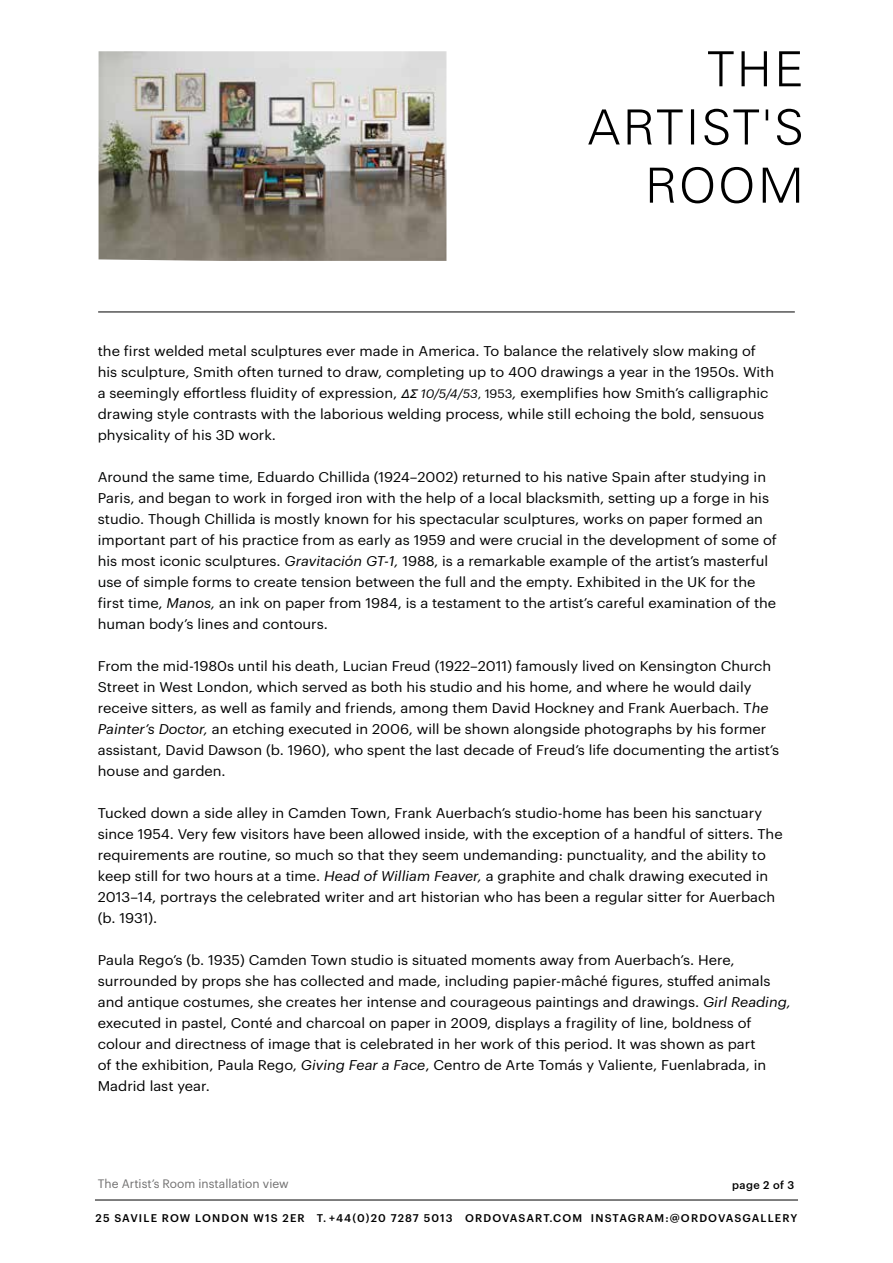
<style>
.page{position:relative;width:893px;height:1263px;background:#fff}
.page>*{position:absolute;margin:0;border:0;box-sizing:border-box;transform-origin:0 0}
.t1{font:13.8px/21px "Graphik";color:#010202;scale:1.06 1}
.t2{font:13.8px/21px "Graphik";color:#000;scale:1.06 1}
.t3{font:12px "Graphik";color:#706f6f}
.t4{font:500 10.95px "Graphik";letter-spacing:.105em;color:#000}
.s1{color:#000}
.s2{font-family:"Arial";font-style:italic;font-size:12px}
.s3{font-style:italic;font-size:12px}
.s4{font-size:12px}
.s5{font-style:italic}
.s6{font-style:italic;color:#000}
</style>
<div class="page">
<hr style="left:95px;top:1199px;width:703px;height:1px;background:#000">
<hr style="left:98px;top:312px;width:697px;height:1px;background:#000">
<svg style="left:650px;top:167px;width:149px;height:36px"></svg>
<svg style="left:588px;top:109px;width:213px;height:36px"></svg>
<svg style="left:708px;top:51px;width:93px;height:35px"></svg>
<img style="left:99px;top:51px;width:347px;height:210px">
<p class="t1" style="left:98px;top:339px;width:640px"><span class="s1">the first welded metal sculptures ever made in America. To balance the relatively slow making of his sculpture, Smith often t</span>urned to draw, completing up to 400 drawings a year in the 1950s. With a seemingly effortless fluidity of expression, <span class="s2">ΔΣ</span> <span class="s3">10/5/4/53</span><span class="s4">, 1953</span><span class="s5">,</span> exemplifies how Smith’s calligraphic drawing style contrasts with the laborious welding process, while still echoing the bold, sensuous physicality of his 3D work.</p>
<p class="t1" style="left:98px;top:465px;width:642px">Around the same time, Eduardo Chillida (1924–2002) returned to his native Spain after studying in Paris, and began to work in forged iron with the help of a local blacksmith, setting up a forge in his studio. Though Chillida is mostly known for his spectacular sculptures, works on paper formed an important part of his practice from as early as 1959 and were crucial in the development of some of his most iconic sculptures. <span class="s5">Gravitación GT-1,</span> 1988, is a remarkable example of the artist’s masterful use of simple forms to create tension between the full and the empty. Exhibited in the UK for the first time, <span class="s5">Manos,</span> an ink on paper from 1984, is a testament to the artist’s careful examination of the human body’s lines and contours.</p>
<p class="t1" style="left:98px;top:654px;width:644px">From the mid-1980s until his death, Lucian Freud (1922–2011) famously lived on Kensington Church Street in West London, which served as both his studio and his home, and where he would daily receive sitters, as well as family and friends, among th<span class="s1">em David Hockney and Frank Auerbach. T</span><span class="s6">he Painter’s Doctor,</span> <span class="s1">an etching executed in 2006, will be shown alongside photographs by his former assistant, David Dawson (b. 1960), who spent the last decade of Freud’s life documenting the artist’s house and garden.</span></p>
<p class="t2" style="left:98px;top:801px;width:648px">Tucked down a side alley in Camden Town, Frank Auerbach’s studio-home has been his sanctuary since 1954. Very few visitors have been allowed inside, with the exception of a handful of sitters. The requirements are routine, so much so that they seem undemanding: punctuality, and the ability to keep still for two hours at a time. <span class="s5">Head of William Feaver,</span> a graphite and chalk drawing executed in 2013–14, portrays the celebrated writer and art historian who has been a regular sitter for Auerbach (b. 1931).</p>
<p class="t2" style="left:98px;top:948px;width:655px">Paula Rego’s (b. 1935) Camden Town studio is situated moments away from Auerbach’s. Here, surrounded by props she has collected and made, including papier-mâché figures, stuffed animals and antique costumes, she creates her intense and courageous paintings and drawings. <span class="s5">Girl Reading, </span>executed in pastel, Conté and charcoal on paper in 2009, displays a fragility of line, boldness of colour and directness of image that is celebrated in her work of this period. It was shown as part<br>of the exhibition, Paula Rego, <span class="s5">Giving Fear a Face</span>, Centro de Arte Tomás y Valiente, Fuenlabrada, in Madrid last year.</p>
<p class="t3" style="left:98px;top:1175px;width:192px">The Artist’s Room installation view</p>
<p class="t4" style="left:732px;top:1177px;width:64px">page 2 of 3</p>
<p class="t4" style="left:96px;top:1210px;width:703px">25 SAVILE ROW LONDON W1S 2ER T. +44(0)20 7287 5013 ORDOVASART.COM INSTAGRAM:@ORDOVASGALLERY</p>
</div>
